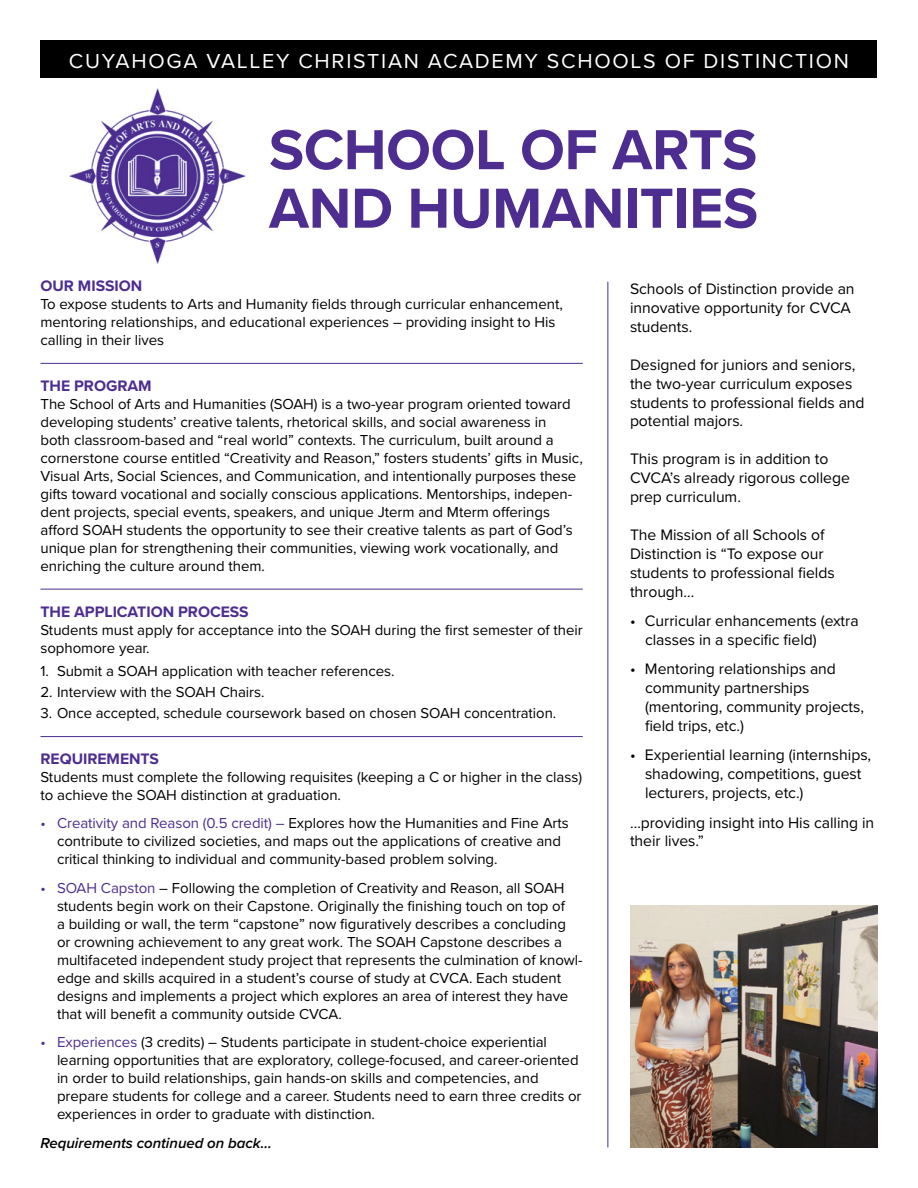
<style>
.page{position:relative;width:918px;height:1188px;background:#fff}
.page>*{position:absolute;margin:0;border:0;box-sizing:border-box;transform-origin:0 0}
.t1{font:700 58.5px "Proxima Nova";letter-spacing:-.005em;color:#4d2e90}
.t2{font:21px "Proxima Nova";letter-spacing:.08em;color:#fff}
.t3{font:15.75px/18.9px "Proxima Nova";letter-spacing:-.005em;color:#000}
.t4{font:700 15.75px "Proxima Nova";letter-spacing:-.005em;color:#4d2e90}
.t5{font:15px/18px "Proxima Nova";letter-spacing:-.005em;color:#000}
.t6{font:italic 600 15px "Proxima Nova";letter-spacing:-.005em;color:#000}
.s1{color:#4d2e90}
</style>
<div class="page">
<hr style="left:40px;top:589px;width:543px;height:1px;background:#4d2e90">
<hr style="left:40px;top:736px;width:543px;height:1px;background:#4d2e90">
<img style="left:630px;top:905px;width:248px;height:242px">
<hr style="left:608px;top:282px;width:1px;height:866px;background:#4d2e90">
<hr style="left:40px;top:363px;width:543px;height:1px;background:#4d2e90">
<div style="left:40px;top:40px;width:838px;height:38px;background:#000"></div>
<img style="left:69px;top:88px;width:177px;height:176px">
<p class="t2" style="left:69px;top:45px;width:782px">CUYAHOGA VALLEY CHRISTIAN ACADEMY SCHOOLS OF DISTINCTION</p>
<p class="t1" style="left:269px;top:106px;width:490px">SCHOOL OF ARTS</p>
<p class="t1" style="left:269px;top:165px;width:491px">AND HUMANITIES</p>
<p class="t4" style="left:40px;top:274px;width:103px">OUR MISSION</p>
<p class="t5" style="left:40px;top:295px;width:524px">To expose students to Arts and Humanity fields through curricular enhancement, mentoring relationships, and educational experiences – providing insight to His calling in their lives</p>
<p class="t4" style="left:40px;top:374px;width:113px">THE PROGRAM</p>
<p class="t5" style="left:40px;top:395px;width:544px">The School of Arts and Humanities (SOAH) is a two-year program oriented toward developing students’ creative talents, rhetorical skills, and social awareness in<br>both classroom-based and “real world” contexts. The curriculum, built around a cornerstone course entitled “Creativity and Reason,” fosters students’ gifts in Music, Visual Arts, Social Sciences, and Communication, and intentionally purposes these gifts toward vocational and socially conscious applications. Mentorships, indepen&shy;dent projects, special events, speakers, and unique Jterm and Mterm offerings afford SOAH students the opportunity to see their creative talents as part of God’s unique plan for strengthening their communities, viewing work vocationally, and enriching the culture around them.</p>
<p class="t4" style="left:40px;top:600px;width:210px">THE APPLICATION PROCESS</p>
<p class="t5" style="left:40px;top:621px;width:544px">Students must apply for acceptance into the SOAH during the first semester of their sophomore year.</p>
<p class="t5" style="left:40px;top:661px;width:356px">1. Submit a SOAH application with teacher references.</p>
<p class="t5" style="left:40px;top:682px;width:226px">2. Interview with the SOAH Chairs.</p>
<p class="t5" style="left:40px;top:703px;width:517px">3. Once accepted, schedule coursework based on chosen SOAH concentration.</p>
<p class="t4" style="left:40px;top:747px;width:120px">REQUIREMENTS</p>
<p class="t5" style="left:40px;top:767px;width:543px">Students must complete the following requisites (keeping a C or higher in the class) to achieve the SOAH distinction at graduation.</p>
<p class="t5" style="left:57px;top:813px;width:513px;text-indent:-16px"><span class="s1">• Creativity and Reason (0.5 credit) –</span> Explores how the Humanities and Fine Arts contribute to civilized societies, and maps out the applications of creative and critical thinking to individual and community-based problem solving.</p>
<p class="t5" style="left:57px;top:878px;width:527px;text-indent:-16px"><span class="s1">• SOAH Capston</span> – Following the completion of Creativity and Reason, all SOAH students begin work on their Capstone. Originally the finishing touch on top of<br>a building or wall, the term “capstone” now figuratively describes a concluding or crowning achievement to any great work. The SOAH Capstone describes a multifaceted independent study project that represents the culmination of knowl&shy;edge and skills acquired in a student’s course of study at CVCA. Each student designs and implements a project which explores an area of interest they have that will benefit a community outside CVCA.</p>
<p class="t5" style="left:57px;top:1032px;width:526px;text-indent:-16px"><span class="s1">• Experiences</span> (3 credits) – Students participate in student-choice experiential learning opportunities that are exploratory, college-focused, and career-oriented in order to build relationships, gain hands-on skills and competencies, and prepare students for college and a career. Students need to earn three credits or experiences in order to graduate with distinction.</p>
<p class="t6" style="left:40px;top:1131px;width:233px">Requirements continued on back…</p>
<p class="t3" style="left:630px;top:279px;width:226px">Schools of Distinction provide an innovative opportunity for CVCA students.</p>
<p class="t3" style="left:630px;top:354px;width:236px">Designed for juniors and seniors, the two-year curriculum exposes students to professional fields and potential majors.</p>
<p class="t3" style="left:630px;top:449px;width:221px">This program is in addition to<br>CVCA’s already rigorous college prep curriculum.</p>
<p class="t3" style="left:630px;top:524px;width:196px">The Mission of all Schools of</p>
<p class="t3" style="left:630px;top:543px;width:206px">Distinction is “To expose our students to professional fields through…</p>
<p class="t3" style="left:645px;top:611px;width:215px;text-indent:-15px">• Curricular enhancements (extra classes in a specific field)</p>
<p class="t3" style="left:645px;top:659px;width:221px;text-indent:-15px">• Mentoring relationships and community partnerships (mentoring, community projects, field trips, etc.)</p>
<p class="t3" style="left:645px;top:745px;width:228px;text-indent:-15px">• Experiential learning (internships, shadowing, competitions, guest lecturers, projects, etc.)</p>
<p class="t3" style="left:630px;top:812px;width:246px">…providing insight into His calling in their lives.”</p>
</div>
